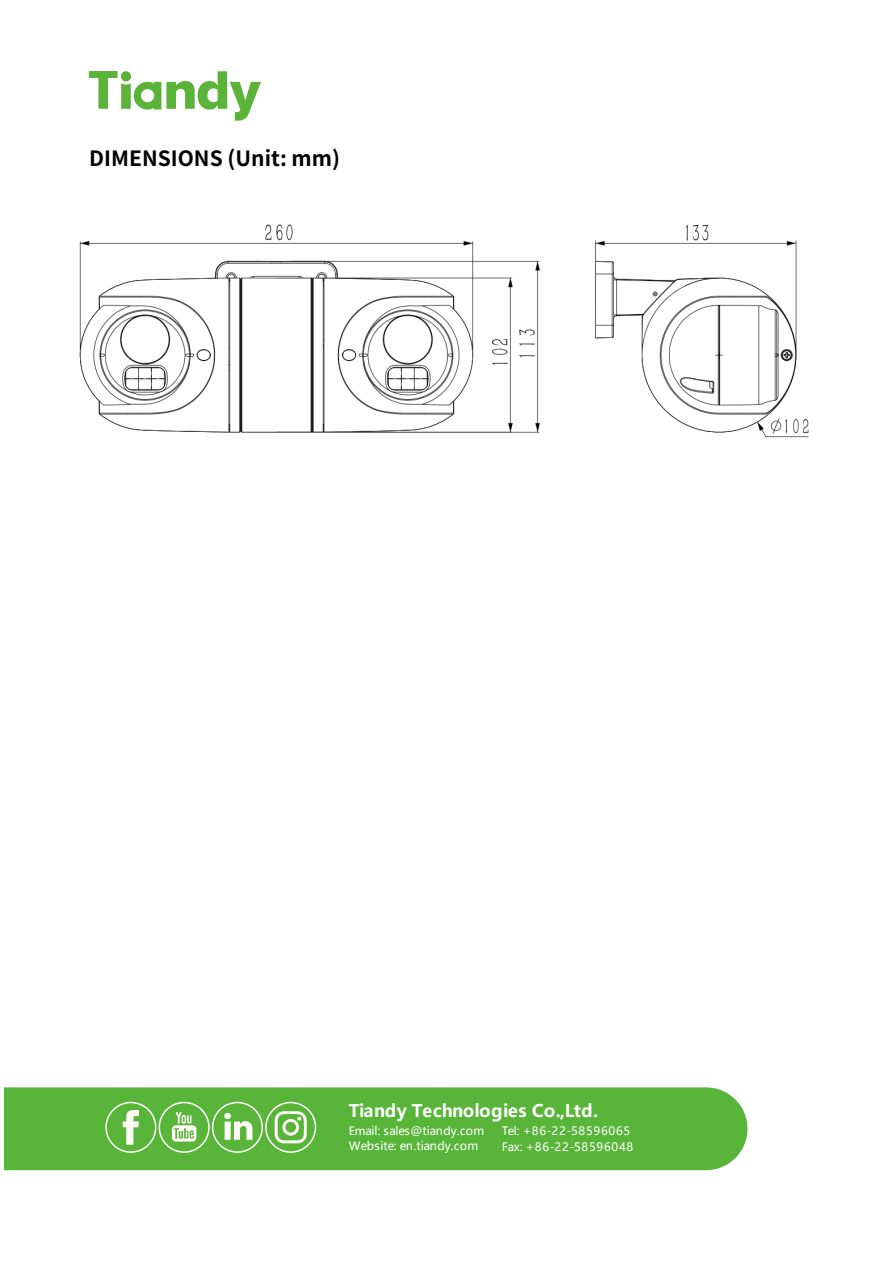
<style>
.page{position:relative;width:893px;height:1263px;background:#fff}
.page>*{position:absolute;margin:0;border:0;box-sizing:border-box;transform-origin:0 0}
.t1{font:700 21px "Source Han Sans CN";color:#000}
.t2{font:700 17.25px "Microsoft Ya Hei";letter-spacing:.005em;color:#fff}
.t3{font:11.55px/15.8px "Microsoft Ya Hei";letter-spacing:.015em;color:#fff}
.t4{font:11.55px/16px "Microsoft Ya Hei";letter-spacing:.065em;color:#fff}
</style>
<div class="page">
<svg style="left:89px;top:71px;width:172px;height:50px"></svg>
<div style="left:4px;top:1087px;width:743px;height:83px;background:#58b539"></div>
<div style="left:105px;top:1102px;width:51px;height:51px;border:2px solid #fff;border-radius:50%"></div>
<svg style="left:123px;top:1110px;width:16px;height:35px"></svg>
<div style="left:159px;top:1102px;width:51px;height:51px;border:2px solid #fff;border-radius:50%"></div>
<svg style="left:172px;top:1112px;width:24px;height:29px"></svg>
<div style="left:212px;top:1102px;width:51px;height:51px;border:2px solid #fff;border-radius:50%"></div>
<svg style="left:224px;top:1113px;width:28px;height:27px"></svg>
<div style="left:265px;top:1102px;width:51px;height:51px;border:2px solid #fff;border-radius:50%"></div>
<svg style="left:275px;top:1111px;width:32px;height:32px"></svg>
<img style="left:79px;top:224px;width:730px;height:214px">
<h1 class="t1" style="left:89px;top:147px;width:252px">DIMENSIONS (Unit: mm)</h1>
<h2 class="t2" style="left:349px;top:1098px;width:251px">Tiandy Technologies Co.,Ltd.</h2>
<p class="t3" style="left:349px;top:1122px;width:137px">Email: sales@tiandy.com<br>Website: en.tiandy.com</p>
<p class="t4" style="left:502px;top:1122px;width:133px">Tel: +86-22-58596065<br>Fax: +86-22-58596048</p>
</div>
